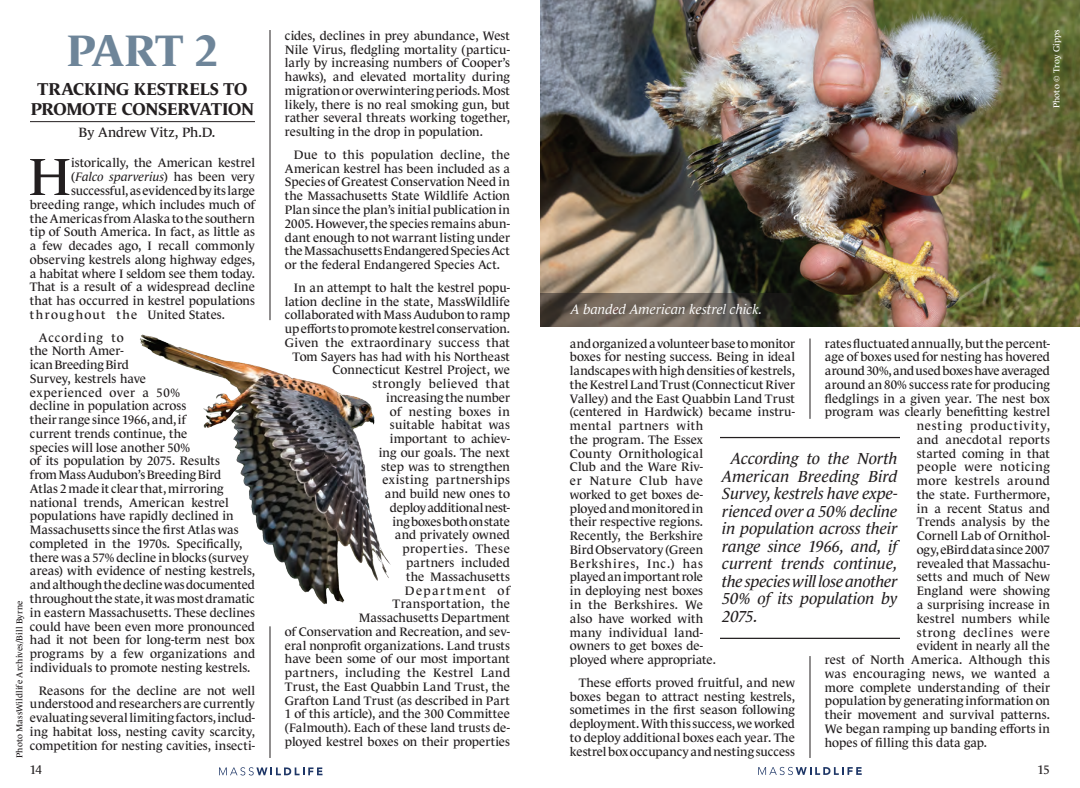
<style>
.page{position:relative;width:1080px;height:788px;background:#fff}
.page>*{position:absolute;margin:0;border:0;box-sizing:border-box;transform-origin:0 0}
.t1{font:53.25px "Le Monde Journal Std";color:#231f20}
.t2{font:700 45px "Le Monde Journal Std";color:#6e8599}
.t3{font:700 17.5px/20px "Le Monde Journal Std";letter-spacing:-.01em;color:#231f20;text-align:center}
.t4{font:italic 16.25px/17.5px "Le Monde Journal Std";letter-spacing:-.015em;color:#231f20;text-align:justify}
.t5{font:italic 13.75px "Le Monde Journal Std";letter-spacing:-.01em;color:#fff}
.t6{font:13.75px "Le Monde Journal Std";letter-spacing:-.01em;color:#231f20}
.t7{font:12.5px/13.8px "Le Monde Journal Std";color:#231f20;text-align:justify}
.t8{font:italic 12.5px "Le Monde Journal Std";color:#231f20}
.t9{font:12.5px "Le Monde Journal Std";letter-spacing:.095em;color:#231f20}
.t10{font:12.5px "Le Monde Journal Std";letter-spacing:.065em;color:#231f20}
.t11{font:12.5px "Le Monde Journal Std";letter-spacing:.04em;color:#231f20}
.t12{font:12.5px "Le Monde Journal Std";letter-spacing:.03em;color:#231f20}
.t13{font:12.5px "Le Monde Journal Std";letter-spacing:.055em;color:#231f20}
.t14{font:8.75px "Le Monde Journal Std";letter-spacing:.01em;color:#231f20}
.t15{font:8.75px "Le Monde Journal Std";letter-spacing:.005em;color:#fff}
.s1{font-style:normal}
</style>
<div class="page">
<svg style="left:219px;top:767px;width:103px;height:8px"></svg>
<svg style="left:758px;top:766px;width:104px;height:9px"></svg>
<img style="left:140px;top:180px;width:251px;height:518px">
<hr style="left:30px;top:121px;width:225px;height:1px;background:#231f20">
<hr style="left:720px;top:637px;width:180px;height:2px;background:#231f20">
<hr style="left:720px;top:437px;width:180px;height:1px;background:#231f20">
<img style="left:540px;top:0;width:540px;height:326px">
<svg style="left:540px;top:292px;width:255px;height:34px;background:#5f574e"></svg>
<hr style="left:270px;top:30px;width:1px;height:290px;background:#231f20">
<hr style="left:270px;top:626px;width:1px;height:132px;background:#231f20">
<hr style="left:810px;top:338px;width:1px;height:81px;background:#231f20">
<hr style="left:810px;top:656px;width:1px;height:102px;background:#231f20">
<h2 class="t2" style="left:67px;top:25px;width:153px">PART 2</h2>
<h3 class="t3" style="left:31px;top:78px;width:225px">TRACKING KESTRELS TO<br>PROMOTE CONSERVATION</h3>
<p class="t6" style="left:79px;top:125px;width:138px">By Andrew Vitz, Ph.D.</p>
<h1 class="t1" style="left:29px;top:147px;width:44px">H</h1>
<p class="t7" style="left:71px;top:156px;width:185px">istorically, the American kestrel</p>
<p class="t8" style="left:71px;top:170px;width:185px"><span class="s1">(</span>Falco sparverius<span class="s1">) has been very</span></p>
<p class="t7" style="left:71px;top:184px;width:185px">successful, as evidenced by its large</p>
<p class="t7" style="left:30px;top:197px;width:226px">breeding range, which includes much of</p>
<p class="t7" style="left:30px;top:211px;width:227px">the Americas from Alaska to the southern</p>
<p class="t7" style="left:30px;top:225px;width:227px">tip of South America. In fact, as little as</p>
<p class="t7" style="left:30px;top:239px;width:226px">a few decades ago, I recall commonly</p>
<p class="t7" style="left:30px;top:252px;width:227px">observing kestrels along highway edges,</p>
<p class="t7" style="left:30px;top:266px;width:227px">a habitat where I seldom see them today.</p>
<p class="t7" style="left:30px;top:280px;width:227px">That is a result of a widespread decline</p>
<p class="t7" style="left:30px;top:294px;width:227px">that has occurred in kestrel populations</p>
<p class="t9" style="left:30px;top:307px;width:197px">throughout the United States.</p>
<p class="t7" style="left:30px;top:330px;width:227px;text-align:left;text-indent:9px">According to<br>the North Amer-<br>ican Breeding Bird<br>Survey, kestrels have<br>experienced over a 50%<br>decline in population across<br>their range since 1966, and, if<br>current trends continue, the<br>species will lose another 50%<br>of its population by 2075. Results<br>from Mass Audubon’s Breeding Bird<br>Atlas 2 made it clear that, mirroring national trends, American kestrel populations have rapidly declined in Massachusetts since the first Atlas was completed in the 1970s. Specifically, there was a 57% decline in blocks (survey areas) with evidence of nesting kestrels, and although the decline was documented throughout the state, it was most dramatic in eastern Massachusetts. These declines could have been even more pronounced had it not been for long-term nest box programs by a few organizations and individuals to promote nesting kestrels.</p>
<p class="t7" style="left:30px;top:683px;width:227px;text-indent:9px">Reasons for the decline are not well understood and researchers are currently evaluating several limiting factors, includ&shy;ing habitat loss, nesting cavity scarcity, competition for nesting cavities, insecti-</p>
<p class="t14" style="left:15px;top:757px;width:159px;rotate:-90deg">Photo MassWildlife Archives/Bill Byrne</p>
<p class="t7" style="left:285px;top:29px;width:227px">cides, declines in prey abundance, West Nile Virus, fledgling mortality (particu&shy;larly by increasing numbers of Cooper’s hawks), and elevated mortality during migration or overwintering periods. Most likely, there is no real smoking gun, but rather several threats working together, resulting in the drop in population.</p>
<p class="t7" style="left:285px;top:148px;width:227px;text-indent:9px">Due to this population decline, the American kestrel has been included as a Species of Greatest Conservation Need in the Massachusetts State Wildlife Action Plan since the plan’s initial publication in 2005. However, the species remains abun&shy;dant enough to not warrant listing under the Massachusetts Endangered Species Act or the federal Endangered Species Act.</p>
<p class="t7" style="left:285px;top:280px;width:227px;text-align:right">In an attempt to halt the kestrel popu&shy;lation decline in the state, MassWildlife collaborated with Mass Audubon to ramp up efforts to promote kestrel conservation.<br>Given the extraordinary success that<br>Tom Sayers has had with his Northeast<br>Connecticut Kestrel Project, we strongly believed that<br>increasing the number<br>of nesting boxes in<br>suitable habitat was<br>important to achiev-<br>ing our goals. The next<br>step was to strengthen<br>existing partnerships<br>and build new ones to<br>deploy additional nest-<br>ing boxes both on state<br>and privately owned<br>properties. These<br>partners included<br>the Massachusetts<br>Department of<br>Transportation, the<br>Massachusetts Department<br>of Conservation and Recreation, and sev&shy;eral nonprofit organizations. Land trusts have been some of our most important partners, including the Kestrel Land<br>Trust, the East Quabbin Land Trust, the<br>Grafton Land Trust (as described in Part<br>1 of this article), and the 300 Committee (Falmouth). Each of these land trusts de&shy;ployed kestrel boxes on their properties</p>
<p class="t5" style="left:571px;top:301px;width:193px">A banded American kestrel chick.</p>
<p class="t15" style="left:1052px;top:108px;width:80px;rotate:-90deg">Photo © Troy Gipps</p>
<p class="t7" style="left:825px;top:336px;width:226px">rates fluctuated annually, but the percent-</p>
<p class="t7" style="left:825px;top:350px;width:227px">age of boxes used for nesting has hovered</p>
<p class="t7" style="left:825px;top:364px;width:227px">around 30%, and used boxes have averaged</p>
<p class="t7" style="left:825px;top:377px;width:226px">around an 80% success rate for producing</p>
<p class="t7" style="left:825px;top:391px;width:226px">fledglings in a given year. The nest box</p>
<p class="t7" style="left:825px;top:405px;width:226px">program was clearly benefitting kestrel</p>
<p class="t10" style="left:917px;top:419px;width:135px">nesting productivity,</p>
<p class="t7" style="left:917px;top:432px;width:135px">and anecdotal reports</p>
<p class="t7" style="left:917px;top:446px;width:135px">started coming in that</p>
<p class="t11" style="left:917px;top:460px;width:135px">people were noticing</p>
<p class="t12" style="left:917px;top:474px;width:135px">more kestrels around</p>
<p class="t7" style="left:917px;top:487px;width:135px">the state. Furthermore,</p>
<p class="t7" style="left:917px;top:501px;width:135px">in a recent Status and</p>
<p class="t7" style="left:917px;top:515px;width:135px">Trends analysis by the</p>
<p class="t7" style="left:917px;top:529px;width:135px">Cornell Lab of Ornithol-</p>
<p class="t7" style="left:917px;top:542px;width:135px">ogy, eBird data since 2007</p>
<p class="t7" style="left:917px;top:556px;width:135px">revealed that Massachu-</p>
<p class="t7" style="left:917px;top:570px;width:135px">setts and much of New</p>
<p class="t7" style="left:917px;top:584px;width:135px">England were showing</p>
<p class="t7" style="left:917px;top:597px;width:135px">a surprising increase in</p>
<p class="t7" style="left:917px;top:611px;width:135px">kestrel numbers while</p>
<p class="t13" style="left:917px;top:625px;width:135px">strong declines were</p>
<p class="t7" style="left:917px;top:639px;width:135px">evident in nearly all the</p>
<p class="t7" style="left:825px;top:652px;width:227px">rest of North America. Although this</p>
<p class="t7" style="left:825px;top:666px;width:227px">was encouraging news, we wanted a</p>
<p class="t7" style="left:825px;top:680px;width:227px">more complete understanding of their</p>
<p class="t7" style="left:825px;top:694px;width:227px">population by generating information on</p>
<p class="t7" style="left:825px;top:707px;width:226px">their movement and survival patterns.</p>
<p class="t7" style="left:825px;top:721px;width:227px">We began ramping up banding efforts in</p>
<p class="t7" style="left:825px;top:735px;width:163px">hopes of filling this data gap.</p>
<p class="t7" style="left:570px;top:336px;width:227px;text-align:left">and organized a volunteer base to monitor boxes for nesting success. Being in ideal landscapes with high densities of kestrels, the Kestrel Land Trust (Connecticut River<br>Valley) and the East Quabbin Land Trust (centered in Hardwick) became instru&shy;mental partners with<br>the program. The Essex<br>County Ornithological<br>Club and the Ware Riv-<br>er Nature Club have<br>worked to get boxes de-<br>ployed and monitored in<br>their respective regions.<br>Recently, the Berkshire<br>Bird Observatory (Green<br>Berkshires, Inc.) has<br>played an important role<br>in deploying nest boxes<br>in the Berkshires. We<br>also have worked with<br>many individual land-<br>owners to get boxes de-<br>ployed where appropriate.</p>
<p class="t7" style="left:570px;top:675px;width:227px;text-indent:9px">These efforts proved fruitful, and new boxes began to attract nesting kestrels, sometimes in the first season following deployment. With this success, we worked to deploy additional boxes each year. The kestrel box occupancy and nesting success</p>
<p class="t4" style="left:722px;top:449px;width:177px;text-indent:9px">According to the North American Breeding Bird Survey, kestrels have expe&shy;rienced over a 50% decline in population across their range since 1966, and, if current trends continue, the species will lose another 50% of its population by 2075.</p>
<p class="t7" style="left:30px;top:762px;width:14px">14</p>
<p class="t7" style="left:1037px;top:762px;width:14px">15</p>
</div>
